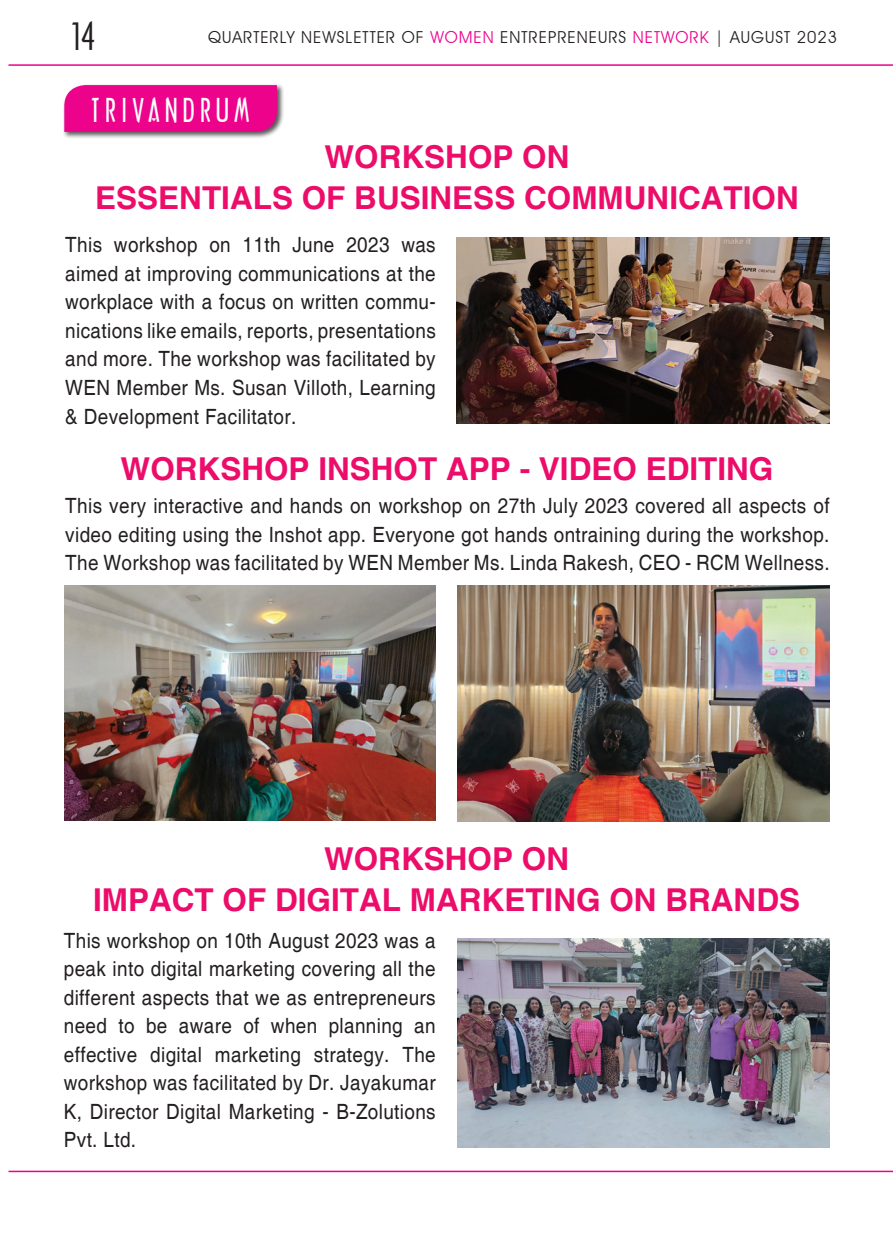
<style>
.page{position:relative;width:893px;height:1234px;background:#fff}
.page>*{position:absolute;margin:0;border:0;box-sizing:border-box;transform-origin:0 0}
.t1{font:36px "Architecture Plain";color:#231f20}
.t2{font:700 31.5px/41.4px "Helvetica";color:#ec0c6a;text-align:center}
.t3{font:31.5px "Architecture Plain";letter-spacing:.16em;color:#fff}
.t4{font:21px/28.5px "Helvetica";letter-spacing:.02em;color:#231f20;text-align:justify;scale:.9 1}
.t5{font:16.5px "Avant Garde IT Cby BT";letter-spacing:.06em;color:#231f20}
.s1{color:#ed028c}
</style>
<div class="page">
<hr style="left:9px;top:64px;width:884px;height:2px;background:#ed028c">
<hr style="left:9px;top:1170px;width:884px;height:1px;background:#ed028c">
<div style="left:63px;top:83px;width:222px;height:57px;background:#231f20;opacity:.75"></div>
<div style="left:64px;top:85px;width:213px;height:47px;background:#ed028c"></div>
<img style="left:64px;top:585px;width:372px;height:235px">
<img style="left:458px;top:585px;width:372px;height:235px">
<img style="left:456px;top:237px;width:373px;height:186px">
<img style="left:458px;top:938px;width:372px;height:209px">
<h1 class="t1" style="left:71px;top:14px;width:25px">14</h1>
<p class="t5" style="left:208px;top:27px;width:631px">QUARTERLY NEWSLETTER OF <span class="s1">WOMEN</span> ENTREPRENEURS <span class="s1">NETWORK</span> | AUGUST 2023</p>
<h2 class="t3" style="left:91px;top:90px;width:160px">TRIVANDRUM</h2>
<h2 class="t2" style="left:95px;top:137px;width:705px">WORKSHOP ON<br>ESSENTIALS OF BUSINESS COMMUNICATION</h2>
<p class="t4" style="left:65px;top:231px;width:413px">This workshop on 11th June 2023 was aimed at improving communications at the workplace with a focus on written commu&shy;nications like emails, reports, presentations and more. The workshop was facilitated by WEN Member Ms. Susan Villoth, Learning &amp; Development Facilitator.</p>
<h2 class="t2" style="left:121px;top:449px;width:348px">WORKSHOP INSHOT APP</h2>
<h2 class="t2" style="left:520px;top:449px;width:252px">- VIDEO EDITING</h2>
<p class="t4" style="left:65px;top:492px;width:851px">This very interactive and hands on workshop on 27th July 2023 covered all aspects of video editing using the Inshot app. Everyone got hands ontraining during the workshop.<br>The Workshop was facilitated by WEN Member Ms. Linda Rakesh, CEO - RCM Wellness.</p>
<h2 class="t2" style="left:93px;top:839px;width:708px">WORKSHOP ON<br>IMPACT OF DIGITAL MARKETING ON BRANDS</h2>
<p class="t4" style="left:64px;top:926px;width:415px">This workshop on 10th August 2023 was a peak into digital marketing covering all the different aspects that we as entrepreneurs need to be aware of when planning an effective digital marketing strategy. The workshop was facilitated by Dr. Jayakumar K, Director Digital Marketing - B-Zolutions Pvt. Ltd.</p>
</div>
